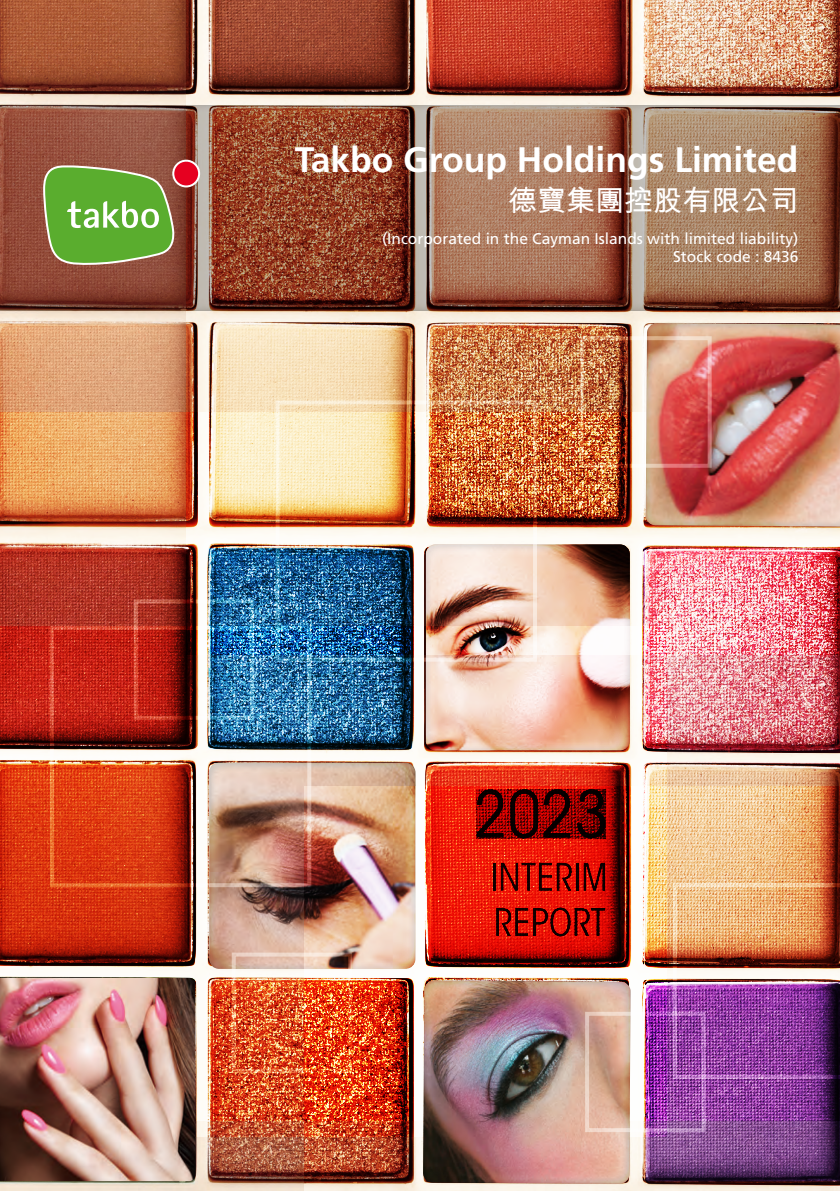
<style>
.page{position:relative;width:840px;height:1191px;background:#fff}
.page>*{position:absolute;margin:0;border:0;box-sizing:border-box;transform-origin:0 0}
.t1{font:700 35.4px "Frutiger LT Std";color:#fff}
.t2{font:700 29px "M Hei HK";color:#fff}
.t3{font:15.6px/18.2px "Frutiger LT Std";color:#fff;text-align:right}
</style>
<div class="page">
<img style="left:0;top:0;width:839px;height:1191px">
<svg style="left:476px;top:789px;width:27px;height:48px"></svg>
<svg style="left:510px;top:789px;width:60px;height:49px;background:#670000"></svg>
<svg style="left:576px;top:789px;width:28px;height:49px"></svg>
<hr style="left:492px;top:862px;width:3px;height:28px;background:#72341d">
<svg style="left:500px;top:862px;width:71px;height:28px;background:#aa1006"></svg>
<hr style="left:575px;top:862px;width:3px;height:28px;background:#72341d">
<svg style="left:583px;top:862px;width:21px;height:28px"></svg>
<svg style="left:496px;top:907px;width:108px;height:29px;background:#a60d05"></svg>
<img style="left:425px;top:544px;width:204px;height:206px">
<img style="left:209px;top:762px;width:206px;height:207px">
<img style="left:645px;top:323px;width:194px;height:203px">
<img style="left:423px;top:980px;width:207px;height:203px">
<div style="left:275px;top:400px;width:261px;height:261px;border:4px solid #fff"></div>
<div style="left:584px;top:1011px;width:121px;height:121px;border:4px solid #fff"></div>
<div style="left:231px;top:952px;width:121px;height:121px;border:4px solid #fff"></div>
<img style="left:672px;top:883px;width:167px;height:196px">
<img style="left:0;top:977px;width:195px;height:204px">
<svg style="left:0;top:105px;width:839px;height:205px;background:#986049"></svg>
<div style="left:172px;top:160px;width:28px;height:27px;background:#e60020;border:2px solid #fff;border-radius:50%"></div>
<svg style="left:42px;top:163px;width:134px;height:103px;background:#79a44a"></svg>
<h1 class="t1" style="left:295px;top:139px;width:504px">Takbo Group Holdings Limited</h1>
<h2 class="t2" style="left:508px;top:179px;width:291px">德寶集團控股有限公司</h2>
<p class="t3" style="left:382px;top:229px;width:417px">(Incorporated in the Cayman Islands with limited liability)<br>Stock code : 8436</p>
</div>
